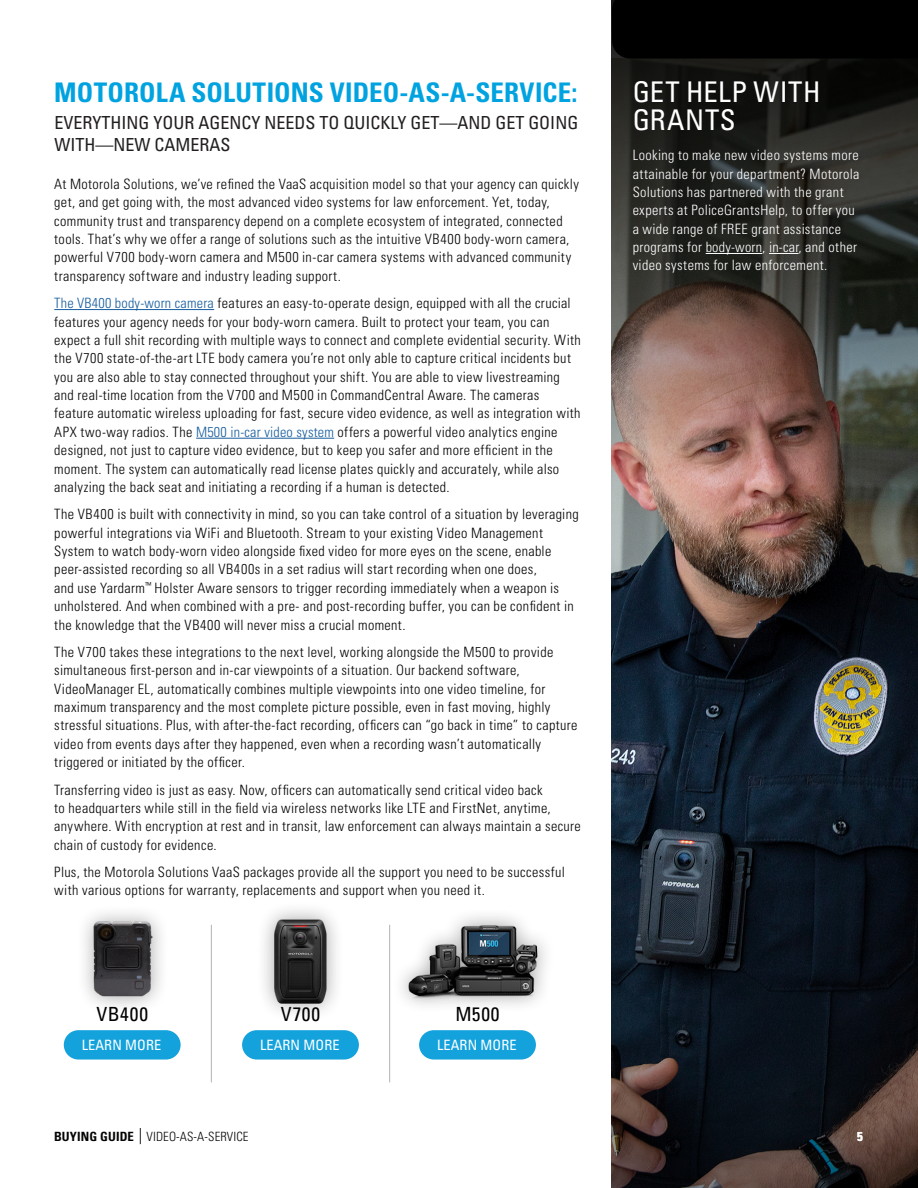
<style>
.page{position:relative;width:918px;height:1188px;background:#fff}
.page>*{position:absolute;margin:0;border:0;box-sizing:border-box;transform-origin:0 0}
.Body_Text{font:condensed 28.5px/28.5px "Univers LT Std";letter-spacing:.025em;color:#fff}
.Body_Text-2{font:700 condensed 27px "Univers LT Std";letter-spacing:.005em;color:#00a3e0}
.Body_Text-3{font:condensed 19.5px "Univers LT Std";letter-spacing:.04em;color:#000}
.t1{font:condensed 18px/21.6px "Univers LT Std";color:#231f20}
.Body_Text-4{font:300 condensed 14.25px/18.3px "Univers LT Std";letter-spacing:.025em;color:#040503}
.Body_Text-5{font:300 condensed 14.25px/18.3px "Univers LT Std";letter-spacing:.025em;color:#fff}
.t2{font:condensed 14.25px "Univers LT Std";letter-spacing:.01em;color:#fff}
.t3{font:300 condensed 12.75px "Univers LT Std";letter-spacing:.01em;color:#040503}
.t4{font:700 condensed 12.75px "Univers LT Std";color:#fff}
.s1{color:#175d9e}
.s2{font-weight:700}
</style>
<div class="page">
<img style="left:612px;top:479px;width:306px;height:311px">
<svg style="left:611px;top:790px;width:307px;height:398px;background:#181c24"></svg>
<svg style="left:612px;top:59px;width:306px;height:420px;background:#473d37"></svg>
<hr style="left:54px;top:309px;width:160px;height:1px;background:#175d9e">
<hr style="left:196px;top:438px;width:138px;height:1px;background:#175d9e">
<img style="left:264px;top:909px;width:72px;height:104px">
<img style="left:84px;top:913px;width:77px;height:94px">
<img style="left:403px;top:917px;width:143px;height:89px">
<div style="left:242px;top:1030px;width:117px;height:30px;background:#14a2dc;border-radius:15px"></div>
<div style="left:64px;top:1030px;width:117px;height:30px;background:#14a2dc;border-radius:15px"></div>
<div style="left:419px;top:1030px;width:117px;height:30px;background:#14a2dc;border-radius:15px"></div>
<hr style="left:706px;top:253px;width:56px;height:1px;background:#fff">
<hr style="left:769px;top:253px;width:30px;height:1px;background:#fff">
<hr style="left:211px;top:925px;width:1px;height:157px;background:#b2b4b3">
<hr style="left:389px;top:925px;width:1px;height:157px;background:#b2b4b3">
<div style="left:612px;top:0;width:306px;height:59px;background:#000"></div>
<svg style="left:140px;top:1128px;width:1px;height:16px"></svg>
<p class="Body_Text-2" style="left:54px;top:76px;width:525px">MOTOROLA SOLUTIONS VIDEO-AS-A-SERVICE:</p>
<p class="t1" style="left:54px;top:112px;width:525px">EVERYTHING YOUR AGENCY NEEDS TO QUICKLY GET—AND GET GOING<br>WITH—NEW CAMERAS</p>
<p class="Body_Text-4" style="left:54px;top:175px;width:526px">At Motorola Solutions, we’ve refined the VaaS acquisition model so that your agency can quickly get, and get going with, the most advanced video systems for law enforcement. Yet, today, community trust and transparency depend on a complete ecosystem of integrated, connected tools. That’s why we offer a range of solutions such as the intuitive VB400 body-worn camera, powerful V700 body-worn camera and M500 in-car camera systems with advanced community transparency software and industry leading support.</p>
<p class="Body_Text-4" style="left:54px;top:294px;width:528px"><span class="s1">The VB400 body-worn camera</span> features an easy-to-operate design, equipped with all the crucial features your agency needs for your body-worn camera. Built to protect your team, you can expect a full shit recording with multiple ways to connect and complete evidential security. With the V700 state-of-the-art LTE body camera you’re not only able to capture critical incidents but you are also able to stay connected throughout your shift. You are able to view livestreaming and real-time location from the V700 and M500 in CommandCentral Aware. The cameras feature automatic wireless uploading for fast, secure video evidence, as well as integration with APX two-way radios. The <span class="s1">M500 in-car video system</span> offers a powerful video analytics engine designed, not just to capture video evidence, but to keep you safer and more efficient in the moment. The system can automatically read license plates quickly and accurately, while also analyzing the back seat and initiating a recording if a human is detected.</p>
<p class="Body_Text-4" style="left:54px;top:505px;width:526px">The VB400 is built with connectivity in mind, so you can take control of a situation by leveraging powerful integrations via WiFi and Bluetooth. Stream to your existing Video Management System to watch body-worn video alongside fixed video for more eyes on the scene, enable peer-assisted recording so all VB400s in a set radius will start recording when one does,<br>and use Yardarm<sup>™</sup> Holster Aware sensors to trigger recording immediately when a weapon is unholstered. And when combined with a pre- and post-recording buffer, you can be confident in the knowledge that the VB400 will never miss a crucial moment.</p>
<p class="Body_Text-4" style="left:54px;top:643px;width:525px">The V700 takes these integrations to the next level, working alongside the M500 to provide simultaneous first-person and in-car viewpoints of a situation. Our backend software, VideoManager EL, automatically combines multiple viewpoints into one video timeline, for maximum transparency and the most complete picture possible, even in fast moving, highly stressful situations. Plus, with after-the-fact recording, officers can “go back in time” to capture video from events days after they happened, even when a recording wasn’t automatically triggered or initiated by the officer.</p>
<p class="Body_Text-4" style="left:54px;top:780px;width:528px">Transferring video is just as easy. Now, officers can automatically send critical video back<br>to headquarters while still in the field via wireless networks like LTE and FirstNet, anytime, anywhere. With encryption at rest and in transit, law enforcement can always maintain a secure chain of custody for evidence.</p>
<p class="Body_Text-4" style="left:54px;top:863px;width:512px">Plus, the Motorola Solutions VaaS packages provide all the support you need to be successful with various options for warranty, replacements and support when you need it.</p>
<p class="Body_Text-3" style="left:96px;top:1002px;width:53px">VB400</p>
<p class="Body_Text-3" style="left:281px;top:1002px;width:41px">V700</p>
<p class="Body_Text-3" style="left:455px;top:1002px;width:46px">M500</p>
<p class="t2" style="left:82px;top:1036px;width:81px">LEARN MORE</p>
<p class="t2" style="left:260px;top:1036px;width:81px">LEARN MORE</p>
<p class="t2" style="left:437px;top:1036px;width:81px">LEARN MORE</p>
<p class="t3" style="left:54px;top:1129px;width:196px"><span class="s2">BUYING GUIDE</span> VIDEO-AS-A-SERVICE</p>
<p class="Body_Text" style="left:633px;top:77px;width:190px">GET HELP WITH<br>GRANTS</p>
<p class="Body_Text-5" style="left:633px;top:146px;width:228px">Looking to make new video systems more attainable for your department? Motorola Solutions has partnered with the grant experts at PoliceGrantsHelp, to offer you a wide range of FREE grant assistance programs for body-worn, in-car, and other video systems for law enforcement.</p>
<p class="t4" style="left:857px;top:1129px;width:7px">5</p>
</div>
